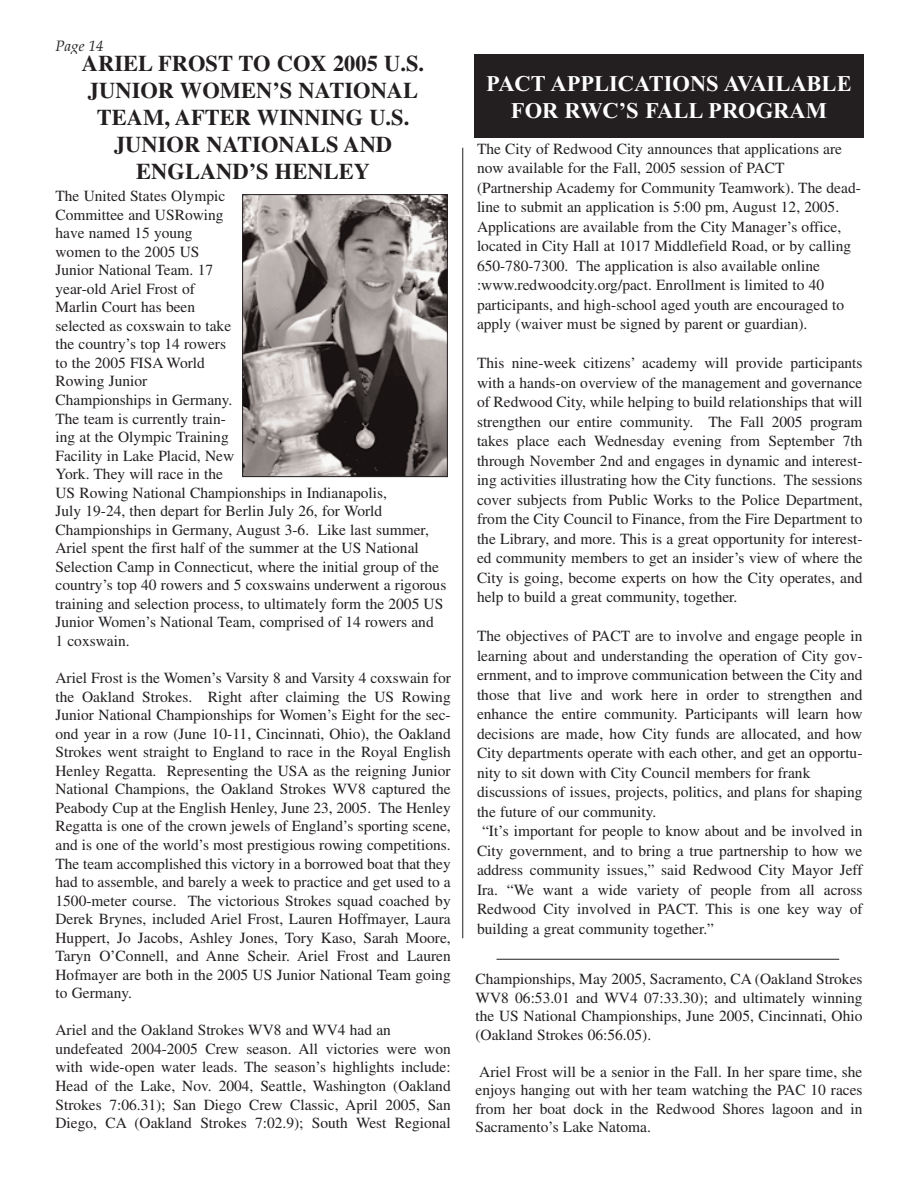
<style>
.page{position:relative;width:918px;height:1188px;background:#fff}
.page>*{position:absolute;margin:0;border:0;box-sizing:border-box;transform-origin:0 0}
.t1{font:700 22.5px/27px "Times";color:#231f20;text-align:center}
.t2{font:700 22.5px/27px "Times New Roman";color:#fff;text-align:center}
.t3{font:15.45px/18.6px "Times";color:#231f20;text-align:justify}
.t4{font:italic 15px "Palatino";color:#231f20}
</style>
<div class="page">
<div style="left:474px;top:54px;width:390px;height:83px;background:#231f20"></div>
<img style="left:244px;top:196px;width:202px;height:279px">
<div style="left:242px;top:194px;width:206px;height:283px;border:1px solid #231f20"></div>
<hr style="left:462px;top:148px;width:1px;height:790px;background:#231f20">
<hr style="left:496px;top:959px;width:343px;height:1px;background:#231f20">
<p class="t4" style="left:56px;top:37px;width:50px">Page 14</p>
<h1 class="t1" style="left:82px;top:49px;width:344px">ARIEL FROST TO COX 2005 U.S.<br>JUNIOR WOMEN’S NATIONAL<br>TEAM, AFTER WINNING U.S.<br>JUNIOR NATIONALS AND<br>ENGLAND’S HENLEY</h1>
<p class="t3" style="left:56px;top:188px;width:392px;text-align:left">The United States Olympic<br>Committee and USRowing<br>have named 15 young<br>women to the 2005 US<br>Junior National Team. 17<br>year-old Ariel Frost of<br>Marlin Court has been<br>selected as coxswain to take<br>the country’s top 14 rowers<br>to the 2005 FISA World<br>Rowing Junior<br>Championships in Germany.<br>The team is currently train-<br>ing at the Olympic Training<br>Facility in Lake Placid, New<br>York. They will race in the<br>US Rowing National Championships in Indianapolis,<br>July 19-24, then depart for Berlin July 26, for World Championships in Germany, August 3-6. Like last summer, Ariel spent the first half of the summer at the US National Selection Camp in Connecticut, where the initial group of the country’s top 40 rowers and 5 coxswains underwent a rigorous training and selection process, to ultimately form the 2005 US Junior Women’s National Team, comprised of 14 rowers and<br>1 coxswain.</p>
<p class="t3" style="left:56px;top:670px;width:397px">Ariel Frost is the Women’s Varsity 8 and Varsity 4 coxswain for the Oakland Strokes. Right after claiming the US Rowing Junior National Championships for Women’s Eight for the sec&shy;ond year in a row (June 10-11, Cincinnati, Ohio), the Oakland Strokes went straight to England to race in the Royal English Henley Regatta. Representing the USA as the reigning Junior National Champions, the Oakland Strokes WV8 captured the Peabody Cup at the English Henley, June 23, 2005. The Henley Regatta is one of the crown jewels of England’s sporting scene, and is one of the world’s most prestigious rowing competitions.<br>The team accomplished this victory in a borrowed boat that they had to assemble, and barely a week to practice and get used to a 1500-meter course. The victorious Strokes squad coached by Derek Brynes, included Ariel Frost, Lauren Hoffmayer, Laura Huppert, Jo Jacobs, Ashley Jones, Tory Kaso, Sarah Moore, Taryn O’Connell, and Anne Scheir. Ariel Frost and Lauren Hofmayer are both in the 2005 US Junior National Team going to Germany.</p>
<p class="t3" style="left:56px;top:1022px;width:397px;text-align:left">Ariel and the Oakland Strokes WV8 and WV4 had an undefeated 2004-2005 Crew season. All victories were won with wide-open water leads. The season’s highlights include:<br>Head of the Lake, Nov. 2004, Seattle, Washington (Oakland Strokes 7:06.31); San Diego Crew Classic, April 2005, San Diego, CA (Oakland Strokes 7:02.9); South West Regional</p>
<h1 class="t2" style="left:486px;top:70px;width:367px">PACT APPLICATIONS AVAILABLE<br>FOR RWC’S FALL PROGRAM</h1>
<p class="t3" style="left:477px;top:140px;width:385px;line-height:19.5px;text-align:left">The City of Redwood City announces that applications are now available for the Fall, 2005 session of PACT (Partnership Academy for Community Teamwork). The dead&shy;line to submit an application is 5:00 pm, August 12, 2005.<br>Applications are available from the City Manager’s office, located in City Hall at 1017 Middlefield Road, or by calling 650-780-7300. The application is also available online :www.redwoodcity.org/pact. Enrollment is limited to 40 participants, and high-school aged youth are encouraged to apply (waiver must be signed by parent or guardian).</p>
<p class="t3" style="left:477px;top:355px;width:387px;line-height:19.5px">This nine-week citizens’ academy will provide participants with a hands-on overview of the management and governance of Redwood City, while helping to build relationships that will strengthen our entire community. The Fall 2005 program takes place each Wednesday evening from September 7th through November 2nd and engages in dynamic and interest&shy;ing activities illustrating how the City functions. The sessions cover subjects from Public Works to the Police Department, from the City Council to Finance, from the Fire Department to the Library, and more. This is a great opportunity for interest&shy;ed community members to get an insider’s view of where the City is going, become experts on how the City operates, and help to build a great community, together.</p>
<p class="t3" style="left:477px;top:628px;width:387px">The objectives of PACT are to involve and engage people in</p>
<p class="t3" style="left:477px;top:648px;width:387px">learning about and understanding the operation of City gov-</p>
<p class="t3" style="left:477px;top:667px;width:387px">ernment, and to improve communication between the City and</p>
<p class="t3" style="left:477px;top:687px;width:387px">those that live and work here in order to strengthen and</p>
<p class="t3" style="left:477px;top:706px;width:387px">enhance the entire community. Participants will learn how</p>
<p class="t3" style="left:477px;top:726px;width:387px">decisions are made, how City funds are allocated, and how</p>
<p class="t3" style="left:477px;top:745px;width:387px">City departments operate with each other, and get an opportu-</p>
<p class="t3" style="left:477px;top:765px;width:335px">nity to sit down with City Council members for frank</p>
<p class="t3" style="left:477px;top:784px;width:387px">discussions of issues, projects, politics, and plans for shaping</p>
<p class="t3" style="left:477px;top:804px;width:181px">the future of our community.</p>
<p class="t3" style="left:482px;top:823px;width:382px">“It’s important for people to know about and be involved in</p>
<p class="t3" style="left:477px;top:843px;width:387px">City government, and to bring a true partnership to how we</p>
<p class="t3" style="left:477px;top:862px;width:387px">address community issues,” said Redwood City Mayor Jeff</p>
<p class="t3" style="left:477px;top:882px;width:387px">Ira. “We want a wide variety of people from all across</p>
<p class="t3" style="left:477px;top:901px;width:387px">Redwood City involved in PACT. This is one key way of</p>
<p class="t3" style="left:477px;top:921px;width:239px">building a great community together.”</p>
<p class="t3" style="left:476px;top:971px;width:389px">Championships, May 2005, Sacramento, CA (Oakland Strokes WV8 06:53.01 and WV4 07:33.30); and ultimately winning the US National Championships, June 2005, Cincinnati, Ohio (Oakland Strokes 06:56.05).</p>
<p class="t3" style="left:476px;top:1064px;width:389px">Ariel Frost will be a senior in the Fall. In her spare time, she enjoys hanging out with her team watching the PAC 10 races from her boat dock in the Redwood Shores lagoon and in Sacramento’s Lake Natoma.</p>
</div>
